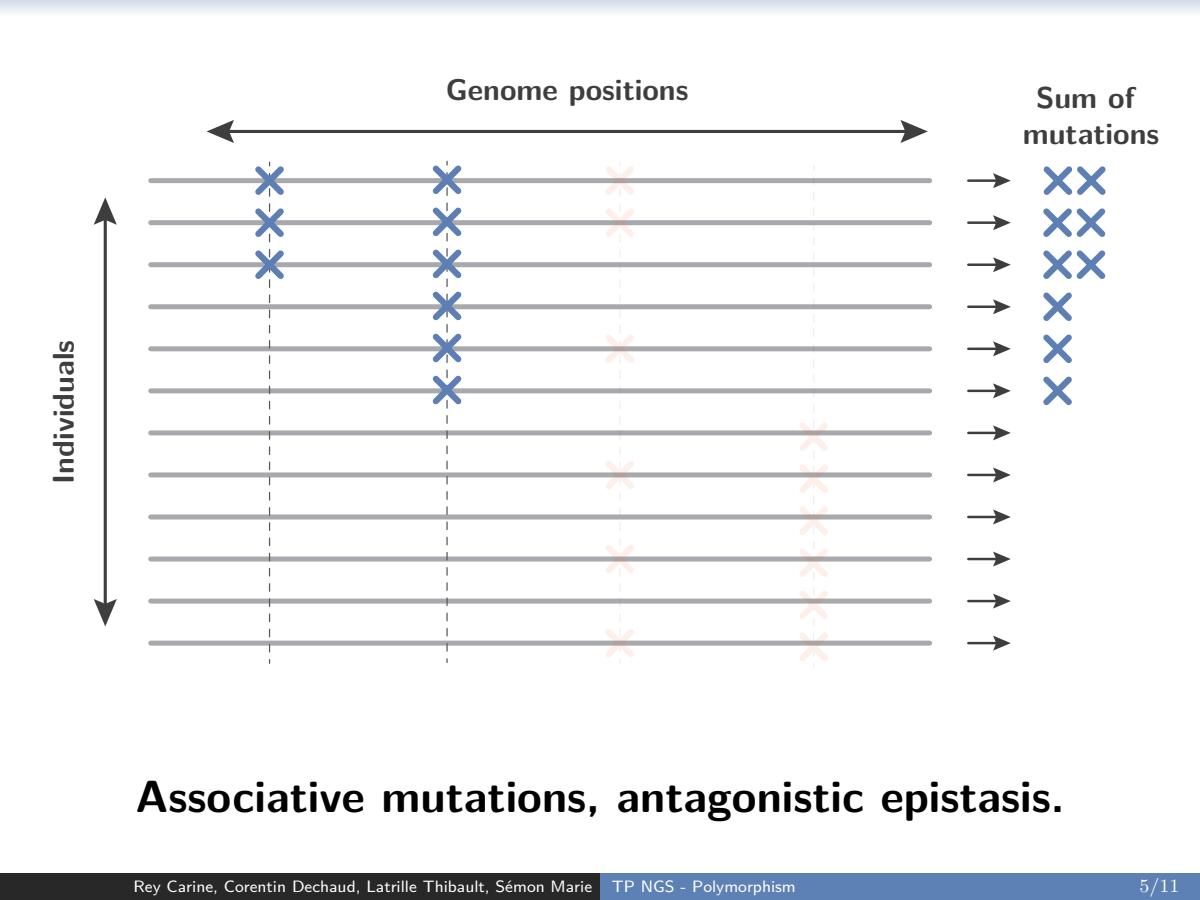
<style>
.page{position:relative;width:1200px;height:900px;background:#fff}
.page>*{position:absolute;margin:0;border:0;box-sizing:border-box;transform-origin:0 0}
.Page_number{font:700 45px "LM Sans 10";color:#000}
.t1{font:700 30px/36px "LM Sans 10";color:#3e3e3f;text-align:center}
.t2{font:18.75px "LM Roman 8";color:#fff}
.t3{font:16.5px "LM Sans 8";color:#fff}
</style>
<div class="page">
<div style="left:0;top:874px;width:600px;height:26px;background:#282828"></div>
<div style="left:600px;top:874px;width:600px;height:26px;background:#5d80b5"></div>
<svg style="left:0;top:0;width:1200px;height:13px"></svg>
<hr style="left:104px;top:216px;width:3px;height:392px;background:#3e3e3f">
<svg style="left:94px;top:197px;width:23px;height:28px"></svg>
<svg style="left:94px;top:599px;width:23px;height:27px"></svg>
<div style="left:151px;top:178px;width:779px;height:5px;background:#a8a9ad"></div>
<div style="left:151px;top:220px;width:779px;height:5px;background:#a8a9ad"></div>
<div style="left:151px;top:262px;width:779px;height:5px;background:#a8a9ad"></div>
<div style="left:151px;top:388px;width:779px;height:5px;background:#a8a9ad"></div>
<div style="left:151px;top:430px;width:779px;height:5px;background:#a8a9ad"></div>
<div style="left:151px;top:472px;width:779px;height:5px;background:#a8a9ad"></div>
<div style="left:151px;top:514px;width:779px;height:5px;background:#a8a9ad"></div>
<div style="left:151px;top:557px;width:779px;height:5px;background:#a8a9ad"></div>
<div style="left:151px;top:599px;width:779px;height:5px;background:#a8a9ad"></div>
<div style="left:151px;top:304px;width:779px;height:5px;background:#a8a9ad"></div>
<div style="left:151px;top:346px;width:779px;height:5px;background:#a8a9ad"></div>
<div style="left:151px;top:641px;width:779px;height:5px;background:#a8a9ad"></div>
<hr style="left:968px;top:179px;width:31px;height:3px;background:#3e3e3f">
<svg style="left:993px;top:173px;width:18px;height:15px"></svg>
<hr style="left:968px;top:221px;width:31px;height:3px;background:#3e3e3f">
<svg style="left:993px;top:215px;width:18px;height:15px"></svg>
<hr style="left:968px;top:263px;width:31px;height:3px;background:#3e3e3f">
<svg style="left:993px;top:257px;width:18px;height:15px"></svg>
<hr style="left:968px;top:390px;width:31px;height:2px;background:#3e3e3f">
<svg style="left:993px;top:383px;width:18px;height:15px"></svg>
<hr style="left:968px;top:432px;width:31px;height:2px;background:#3e3e3f">
<svg style="left:993px;top:425px;width:18px;height:15px"></svg>
<hr style="left:968px;top:474px;width:31px;height:2px;background:#3e3e3f">
<svg style="left:993px;top:467px;width:18px;height:15px"></svg>
<hr style="left:968px;top:516px;width:31px;height:2px;background:#3e3e3f">
<svg style="left:993px;top:509px;width:18px;height:15px"></svg>
<hr style="left:968px;top:558px;width:31px;height:2px;background:#3e3e3f">
<svg style="left:993px;top:552px;width:18px;height:15px"></svg>
<hr style="left:968px;top:600px;width:31px;height:2px;background:#3e3e3f">
<svg style="left:993px;top:594px;width:18px;height:15px"></svg>
<hr style="left:968px;top:306px;width:31px;height:2px;background:#3e3e3f">
<svg style="left:993px;top:299px;width:18px;height:15px"></svg>
<hr style="left:968px;top:348px;width:31px;height:2px;background:#3e3e3f">
<svg style="left:993px;top:341px;width:18px;height:15px"></svg>
<hr style="left:968px;top:642px;width:31px;height:2px;background:#3e3e3f">
<svg style="left:993px;top:636px;width:18px;height:15px"></svg>
<hr style="left:225px;top:130px;width:684px;height:3px;background:#3e3e3f">
<svg style="left:900px;top:120px;width:28px;height:23px"></svg>
<svg style="left:207px;top:120px;width:27px;height:23px"></svg>
<svg style="left:250px;top:161px;width:40px;height:502px"></svg>
<svg style="left:427px;top:160px;width:40px;height:503px"></svg>
<svg style="left:799px;top:177px;width:29px;height:490px"></svg>
<svg style="left:606px;top:162px;width:28px;height:501px"></svg>
<svg style="left:1043px;top:166px;width:63px;height:240px"></svg>
<p class="t1" style="left:43px;top:484px;width:145px;rotate:-90deg">Individuals</p>
<p class="t1" style="left:446px;top:69px;width:244px">Genome positions</p>
<p class="t1" style="left:1023px;top:77px;width:138px">Sum of mutations</p>
<p class="Page_number" style="left:136px;top:761px;width:930px">Associative mutations, antagonistic epistasis.</p>
<p class="t3" style="left:134px;top:873px;width:664px">Rey Carine, Corentin Dechaud, Latrille Thibault, Sémon Marie TP NGS - Polymorphism</p>
<p class="t2" style="left:1140px;top:871px;width:41px">5/11</p>
<p class="t2" style="left:1153px;top:871px;width:41px">5/11</p>
</div>
